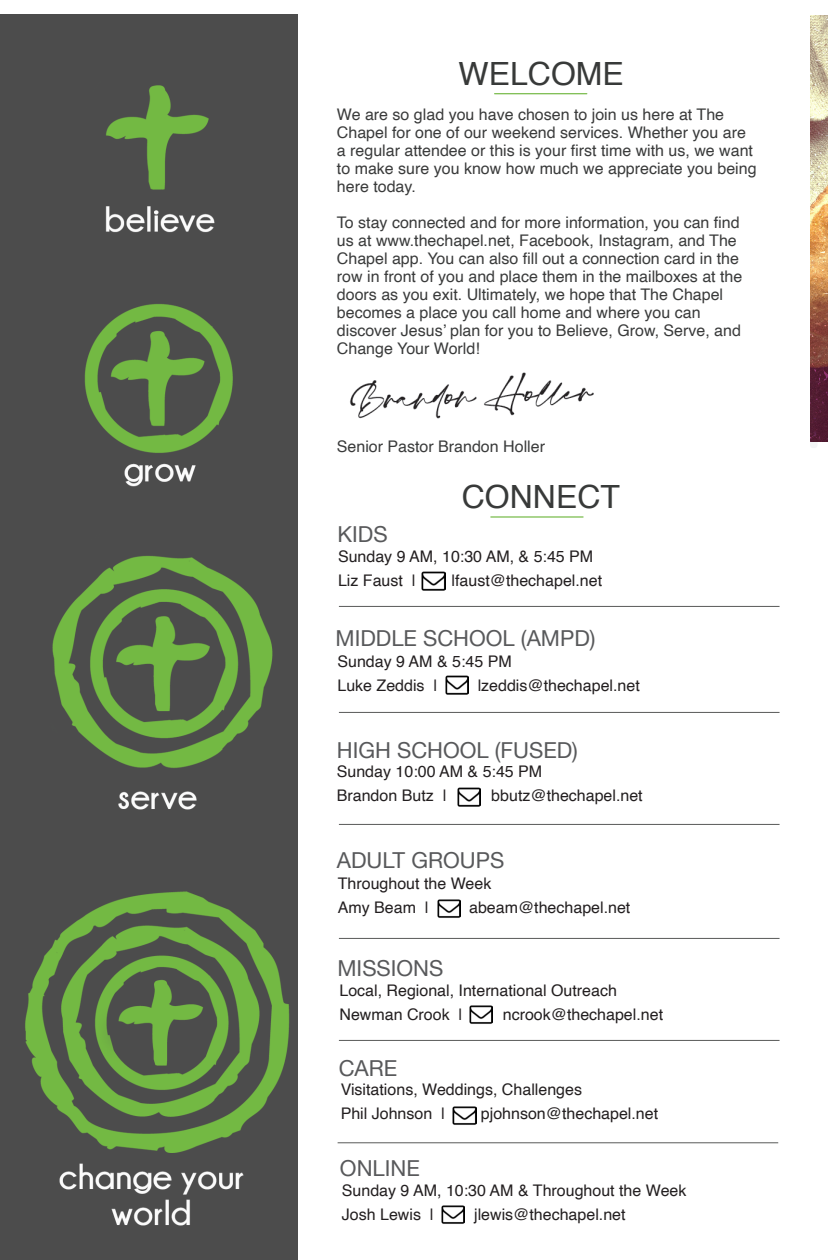
<style>
.page{position:relative;width:828px;height:1260px;background:#fff}
.page>*{position:absolute;margin:0;border:0;box-sizing:border-box;transform-origin:0 0}
.t1{font:32px "Helvetica";color:#383a39}
.t2{font:22px "Helvetica Neue";color:#58595b}
.t3{font:16px/18px "Helvetica";color:#3a3b3b}
.t4{font:16px/24px "Helvetica";color:#231f20}
</style>
<div class="page">
<div style="left:810px;top:439px;width:8px;height:9px;background:#f4f5f6;border-radius:3px"></div>
<img style="left:810px;top:15px;width:18px;height:427px">
<img style="left:0;top:14px;width:298px;height:1246px">
<hr style="left:494px;top:93px;width:93px;height:1px;background:#74b944">
<hr style="left:490px;top:516px;width:94px;height:2px;background:#74b944">
<img style="left:422px;top:571px;width:23px;height:20px">
<img style="left:446px;top:675px;width:23px;height:20px">
<img style="left:458px;top:787px;width:23px;height:20px">
<img style="left:438px;top:899px;width:23px;height:19px">
<img style="left:470px;top:1005px;width:23px;height:19px">
<img style="left:453px;top:1106px;width:23px;height:19px">
<hr style="left:339px;top:606px;width:441px;height:1px;background:#595a59">
<hr style="left:339px;top:712px;width:441px;height:1px;background:#595a59">
<hr style="left:339px;top:824px;width:441px;height:1px;background:#595a59">
<hr style="left:339px;top:938px;width:441px;height:1px;background:#595a59">
<hr style="left:339px;top:1040px;width:441px;height:1px;background:#595a59">
<hr style="left:338px;top:1142px;width:440px;height:1px;background:#595a59">
<img style="left:442px;top:1205px;width:23px;height:19px">
<img style="left:350px;top:372px;width:244px;height:47px">
<h1 class="t1" style="left:459px;top:49px;width:167px">WELCOME</h1>
<p class="t3" style="left:337px;top:106px;width:421px">We are so glad you have chosen to join us here at The Chapel for one of our weekend services. Whether you are a regular attendee or this is your first time with us, we want to make sure you know how much we appreciate you being here today.</p>
<p class="t3" style="left:337px;top:214px;width:407px">To stay connected and for more information, you can find us at www.thechapel.net, Facebook, Instagram, and The Chapel app. You can also fill out a connection card in the row in front of you and place them in the mailboxes at the doors as you exit. Ultimately, we hope that The Chapel becomes a place you call home and where you can discover Jesus’ plan for you to Believe, Grow, Serve, and Change Your World!</p>
<p class="t3" style="left:337px;top:438px;width:210px">Senior Pastor Brandon Holler</p>
<h1 class="t1" style="left:462px;top:472px;width:160px">CONNECT</h1>
<h2 class="t2" style="left:338px;top:519px;width:52px">KIDS</h2>
<p class="t4" style="left:338px;top:545px;width:257px">Sunday 9 AM, 10:30 AM, &amp; 5:45 PM<br>Liz Faust |</p>
<p class="t4" style="left:452px;top:569px;width:152px">lfaust@thechapel.net</p>
<h2 class="t2" style="left:336px;top:622px;width:261px">MIDDLE SCHOOL (AMPD)</h2>
<p class="t4" style="left:337px;top:649px;width:176px">Sunday 9 AM &amp; 5:45 PM<br>Luke Zeddis |</p>
<p class="t4" style="left:478px;top:673px;width:164px">lzeddis@thechapel.net</p>
<h2 class="t2" style="left:337px;top:734px;width:243px">HIGH SCHOOL (FUSED)</h2>
<p class="t4" style="left:337px;top:760px;width:207px">Sunday 10:00 AM &amp; 5:45 PM<br>Brandon Butz |</p>
<p class="t4" style="left:491px;top:784px;width:153px">bbutz@thechapel.net</p>
<h2 class="t2" style="left:337px;top:845px;width:169px">ADULT GROUPS</h2>
<p class="t4" style="left:338px;top:872px;width:155px">Throughout the Week<br>Amy Beam |</p>
<p class="t4" style="left:469px;top:896px;width:163px">abeam@thechapel.net</p>
<h2 class="t2" style="left:337px;top:953px;width:107px">MISSIONS</h2>
<p class="t4" style="left:339px;top:979px;width:279px">Local, Regional, International Outreach<br>Newman Crook |</p>
<p class="t4" style="left:503px;top:1003px;width:162px">ncrook@thechapel.net</p>
<h2 class="t2" style="left:339px;top:1052px;width:60px">CARE</h2>
<p class="t4" style="left:341px;top:1078px;width:243px">Visitations, Weddings, Challenges<br>Phil Johnson |</p>
<p class="t4" style="left:481px;top:1102px;width:179px">pjohnson@thechapel.net</p>
<h2 class="t2" style="left:340px;top:1152px;width:81px">ONLINE</h2>
<p class="t4" style="left:342px;top:1178px;width:346px">Sunday 9 AM, 10:30 AM &amp; Throughout the Week<br>Josh Lewis |</p>
<p class="t4" style="left:474px;top:1202px;width:153px">jlewis@thechapel.net</p>
</div>
